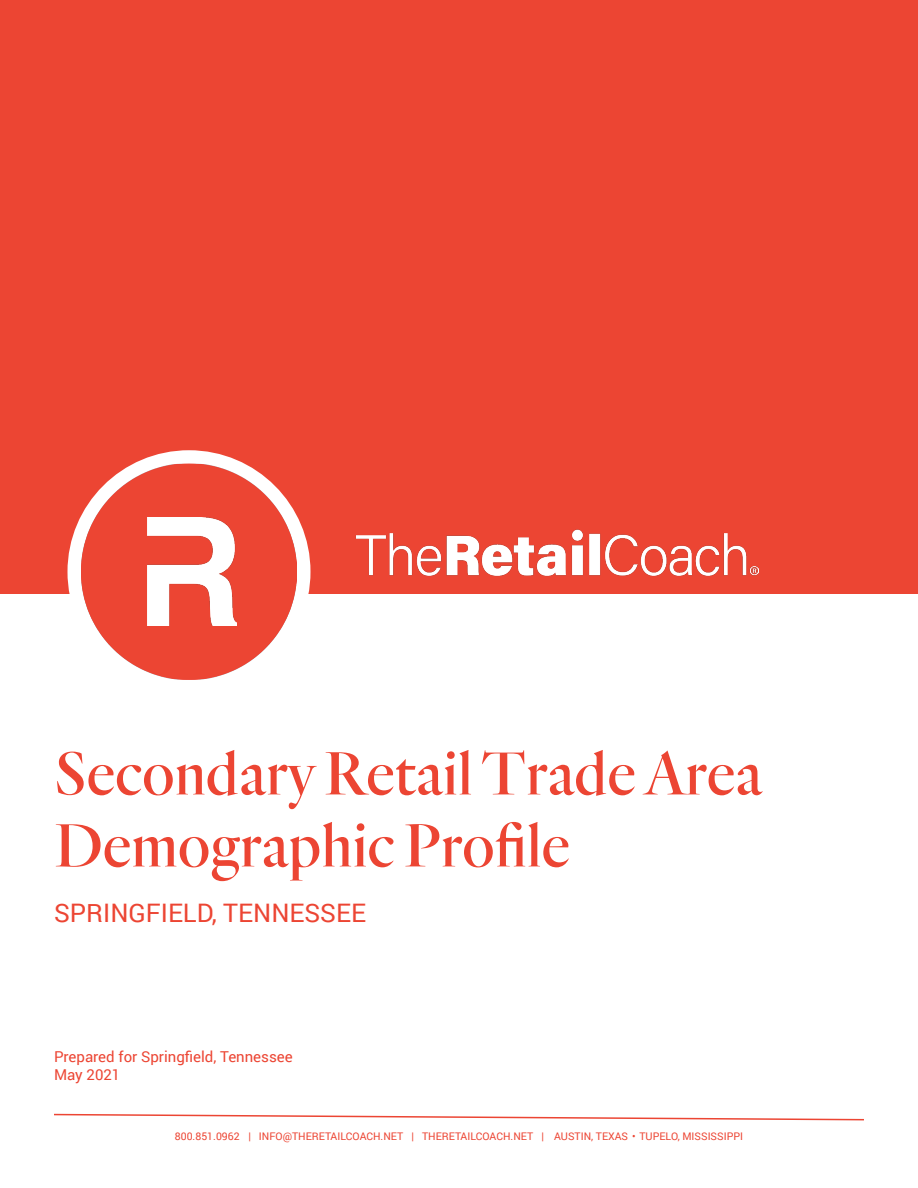
<style>
.page{position:relative;width:918px;height:1188px;background:#fff}
.page>*{position:absolute;margin:0;border:0;box-sizing:border-box;transform-origin:0 0}
.t1{font:63px "TRC Quarto Regular";color:#ec4533}
.t2{font:25.5px "Roboto";color:#ec4533}
.t3{font:15px "Roboto";color:#ec4533}
.t4{font:10.5px "Roboto";color:#ec4533}
</style>
<div class="page">
<svg style="left:54px;top:1113px;width:810px;height:8px"></svg>
<div style="left:0;top:0;width:918px;height:594px;background:#ec4533"></div>
<div style="left:68px;top:450px;width:242px;height:243px;background:#fff;border-radius:50%"></div>
<img style="left:81px;top:464px;width:216px;height:216px">
<img style="left:355px;top:529px;width:404px;height:47px">
<div style="left:81px;top:464px;width:216px;height:216px;background:#ec4533;border-radius:50%"></div>
<img style="left:147px;top:518px;width:90px;height:108px">
<p class="t1" style="left:54px;top:736px;width:710px">Secondary Retail Trade Area</p>
<p class="t1" style="left:54px;top:808px;width:517px">Demographic Profile</p>
<p class="t2" style="left:54px;top:895px;width:314px">SPRINGFIELD, TENNESSEE</p>
<p class="t3" style="left:54px;top:1046px;width:240px">Prepared for Springfield, Tennessee</p>
<p class="t3" style="left:54px;top:1064px;width:68px">May 2021</p>
<p class="t4" style="left:175px;top:1128px;width:570px">800.851.0962 | INFO@THERETAILCOACH.NET | THERETAILCOACH.NET | AUSTIN, TEXAS • TUPELO, MISSISSIPPI</p>
</div>
